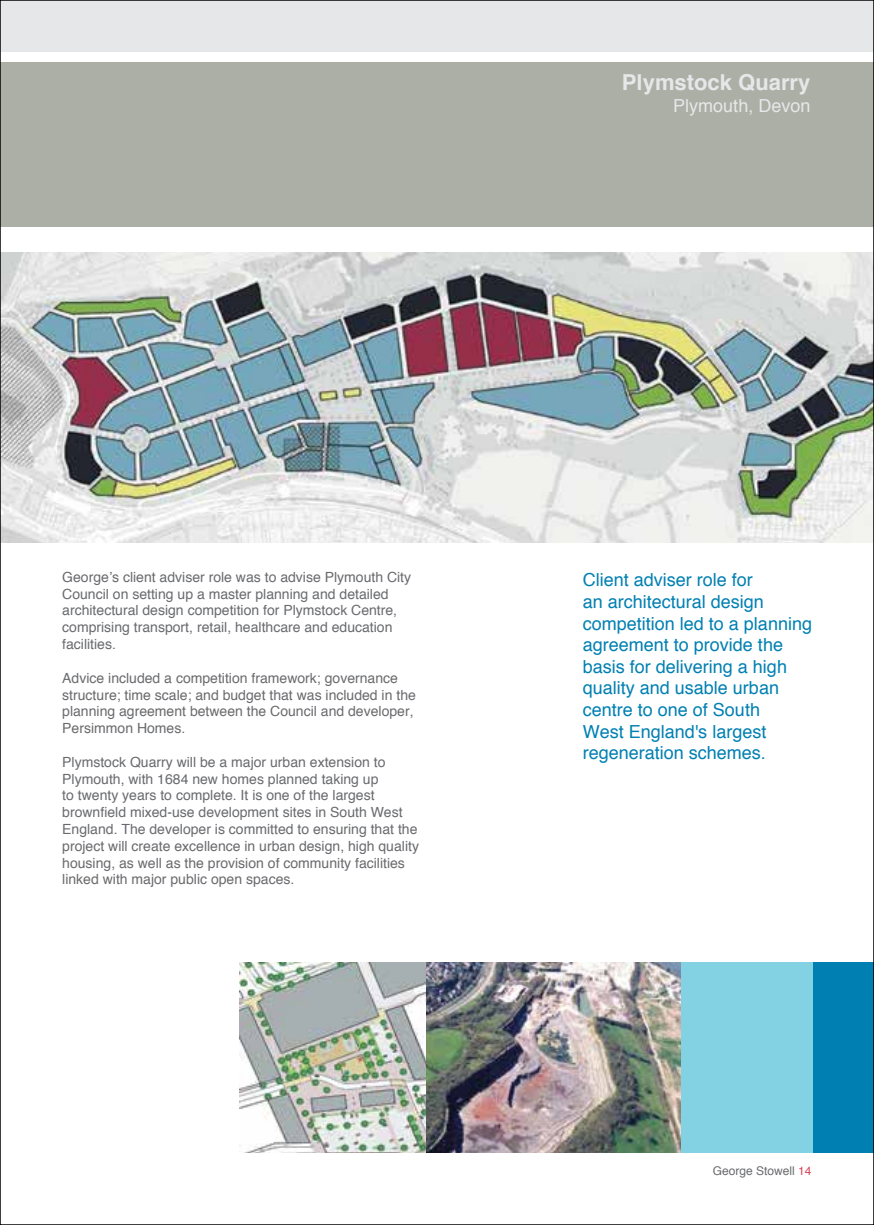
<style>
.page{position:relative;width:874px;height:1225px;background:#fff}
.page>*{position:absolute;margin:0;border:0;box-sizing:border-box;transform-origin:0 0}
.t1{font:700 22px "Helvetica";color:#e6e7e8}
.t2{font:18px/21.6px "Helvetica";color:#0080b2}
.t3{font:18px "Helvetica";color:#e6e7e8}
.t4{font:14px/16.8px "Helvetica";color:#696a6d}
.t5{font:12px "Helvetica";color:#696a6d}
.s1{color:#d9465a}
</style>
<div class="page">
<div style="left:0;top:0;width:873px;height:51px;background:#e6e7e8"></div>
<div style="left:0;top:62px;width:873px;height:165px;background:#acafa6"></div>
<img style="left:2px;top:253px;width:869px;height:289px">
<img style="left:239px;top:962px;width:441px;height:190px">
<div style="left:811px;top:961px;width:62px;height:191px;background:#0080b2"></div>
<div style="left:680px;top:961px;width:131px;height:191px;background:#83d2e4"></div>
<h1 class="t1" style="left:621px;top:65px;width:190px">Plymstock Quarry</h1>
<p class="t3" style="left:673px;top:92px;width:139px">Plymouth, Devon</p>
<p class="t4" style="left:62px;top:569px;width:350px">George’s client adviser role was to advise Plymouth City Council on setting up a master planning and detailed architectural design competition for Plymstock Centre, comprising transport, retail, healthcare and education facilities.</p>
<p class="t4" style="left:62px;top:670px;width:355px">Advice included a competition framework; governance structure; time scale; and budget that was included in the planning agreement between the Council and developer, Persimmon Homes.</p>
<p class="t4" style="left:62px;top:754px;width:358px">Plymstock Quarry will be a major urban extension to Plymouth, with 1684 new homes planned taking up<br>to twenty years to complete. It is one of the largest brownfield mixed-use development sites in South West England. The developer is committed to ensuring that the project will create excellence in urban design, high quality housing, as well as the provision of community facilities linked with major public open spaces.</p>
<p class="t2" style="left:582px;top:570px;width:231px">Client adviser role for<br>an architectural design competition led to a planning agreement to provide the basis for delivering a high quality and usable urban centre to one of South<br>West England's largest regeneration schemes.</p>
<p class="t5" style="left:712px;top:1162px;width:100px">George Stowell <span class="s1">14</span></p>
</div>
